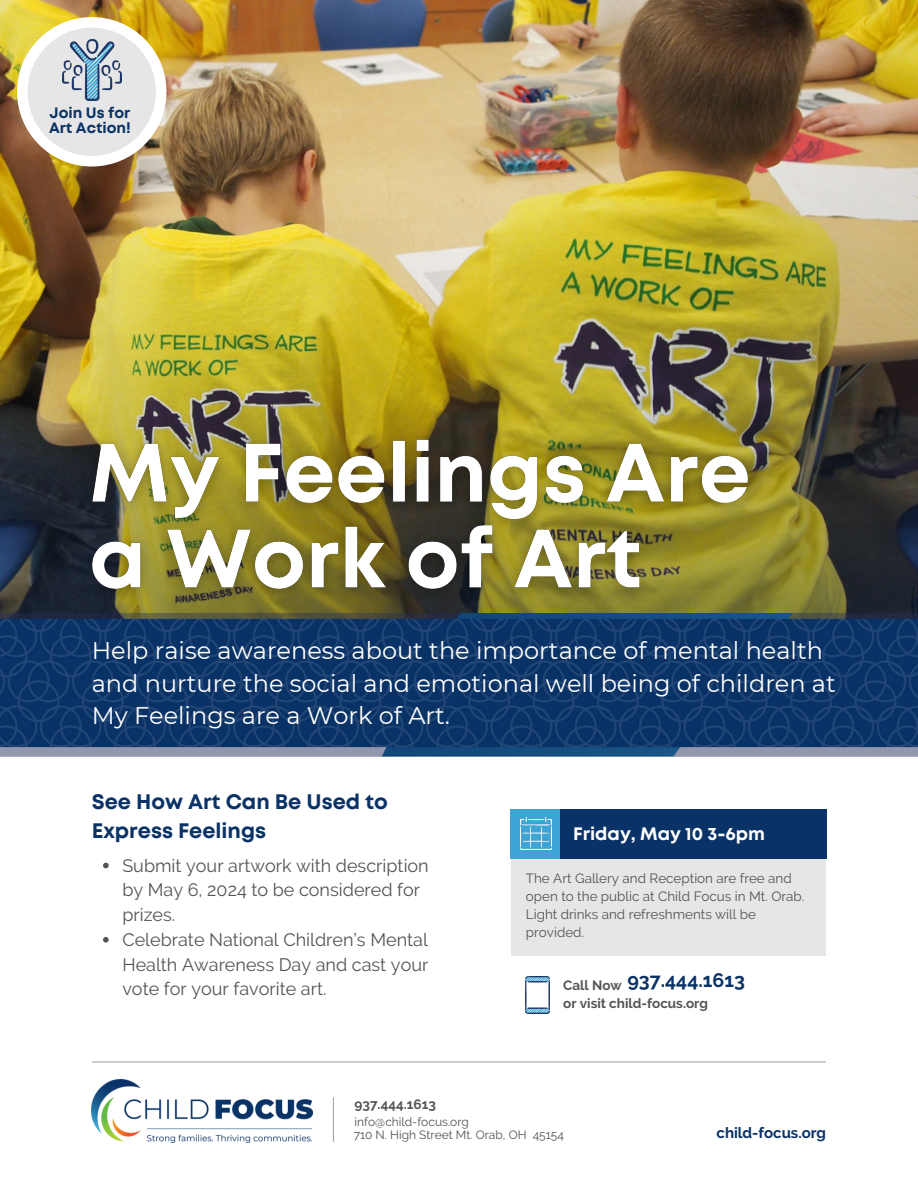
<style>
.page{position:relative;width:918px;height:1188px;background:#fff}
.page>*{position:absolute;margin:0;border:0;box-sizing:border-box;transform-origin:0 0}
.t1{font:24px/32.7px "Montserrat";color:#fff}
.t2{font:700 21px/29.2px "Mont";color:#093266}
.t3{font:700 19.5px "Raleway";color:#093266}
.t4{font:18px/24.8px "Raleway";color:#545454}
.t5{font:700 18px "Mont";color:#fff}
.t6{font:700 15px/14.7px "Mont";color:#093266}
.t7{font:700 15px "Raleway";color:#093266}
.t8{font:13.5px/18px "Raleway";color:#545454}
.t9{font:700 13.5px "Raleway";color:#545454}
.t10{font:12px "Raleway";color:#545454}
</style>
<div class="page">
<img style="left:0;top:0;width:918px;height:613px">
<img style="left:0;top:613px;width:918px;height:143px">
<div style="left:17px;top:17px;width:150px;height:150px;background:#fff;border-radius:50%"></div>
<div style="left:28px;top:28px;width:128px;height:128px;background:#e6e6e6;border-radius:50%"></div>
<hr style="left:92px;top:1061px;width:734px;height:2px;background:#a6a6a6">
<img style="left:92px;top:1079px;width:220px;height:63px">
<hr style="left:333px;top:1098px;width:1px;height:44px;background:#a6a6a6">
<div style="left:511px;top:857px;width:315px;height:99px;background:#e6e6e6"></div>
<div style="left:511px;top:809px;width:49px;height:49px;background:#3ca5d5"></div>
<div style="left:560px;top:809px;width:266px;height:49px;background:#093266"></div>
<img style="left:526px;top:976px;width:24px;height:37px">
<img style="left:63px;top:39px;width:58px;height:61px">
<img style="left:520px;top:818px;width:32px;height:31px">
<img style="left:72px;top:421px;width:700px;height:192px">
<svg style="left:103px;top:863px;width:6px;height:5px"></svg>
<svg style="left:103px;top:937px;width:6px;height:6px"></svg>
<p class="t6" style="left:49px;top:107px;width:83px">Join Us for<br>Art Action!</p>
<h3 class="t1" style="left:92px;top:634px;width:746px">Help raise awareness about the importance of mental health and nurture the social and emotional well being of children at<br>My Feelings are a Work of Art.</h3>
<h6 class="t2" style="left:92px;top:789px;width:298px">See How Art Can Be Used to<br>Express Feelings</h6>
<p class="t4" style="left:122px;top:853px;width:308px">Submit your artwork with description by May 6, 2024 to be considered for prizes.</p>
<p class="t4" style="left:122px;top:927px;width:308px;text-align:justify">Celebrate National Children’s Mental Health Awareness Day and cast your vote for your favorite art.</p>
<h3 class="t9" style="left:355px;top:1097px;width:83px">937.444.1613</h3>
<p class="t5" style="left:573px;top:827px;width:193px">Friday, May 10 3-6pm</p>
<p class="t8" style="left:526px;top:870px;width:280px">The Art Gallery and Reception are free and open to the public at Child Focus in Mt. Orab.<br>Light drinks and refreshments will be provided.</p>
<p class="t3" style="left:628px;top:969px;width:119px">937.444.1613</p>
<p class="t9" style="left:563px;top:977px;width:60px">Call Now</p>
<p class="t9" style="left:563px;top:995px;width:146px">or visit child-focus.org</p>
<p class="t10" style="left:355px;top:1114px;width:116px">info@child-focus.org</p>
<p class="t10" style="left:354px;top:1128px;width:212px">710 N. High Street Mt. Orab, OH 45154</p>
<p class="t7" style="left:717px;top:1124px;width:111px">child-focus.org</p>
</div>
